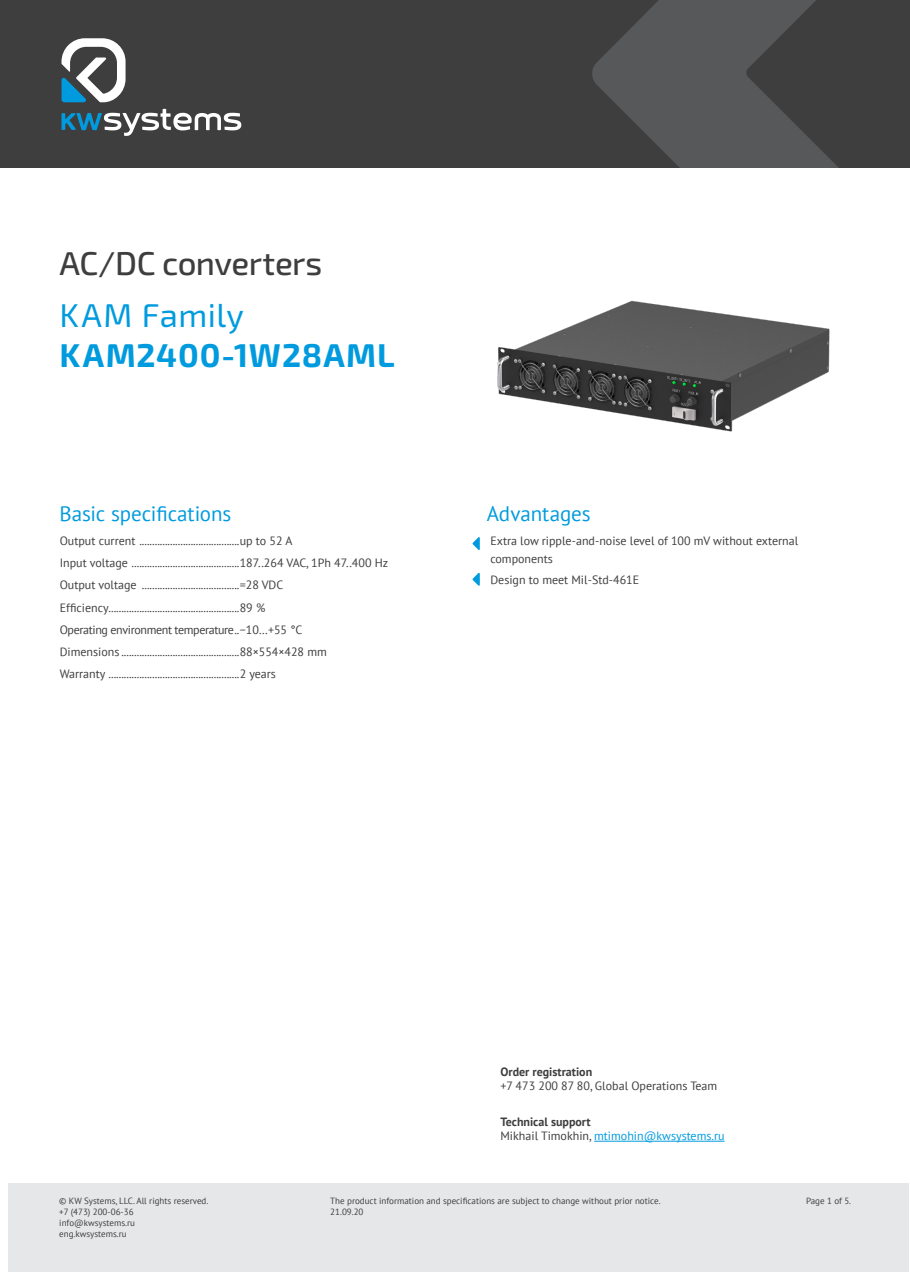
<style>
.page{position:relative;width:910px;height:1280px;background:#fff}
.page>*{position:absolute;margin:0;border:0;box-sizing:border-box;transform-origin:0 0}
.t1{font:700 33px "Exo 2.0";letter-spacing:.025em;color:#009bde}
.t2{font:500 33px "Exo 2.0";letter-spacing:-.02em;color:#3e3e3f}
.t3{font:33px "Exo 2.0";letter-spacing:.02em;color:#009bde}
.t4{font:21px "PT Sans";letter-spacing:-.005em;color:#009bde}
.текст{font:12px/14.4px "PT Sans";color:#3e3e3f}
.текст-2{font:12px "PT Sans";letter-spacing:-.03em;color:#3e3e3f}
.t5{font:12px "PT Sans";color:#009bde}
.t6{font:700 12px "PT Sans";color:#3e3e3f}
.t7{font:9px/10.8px "PT Sans";color:#3e3e3f}
.s1{font-weight:700}
.s2{color:#3e3e3f}
</style>
<div class="page">
<div style="left:9px;top:1183px;width:900px;height:88px;background:#e6e7e9"></div>
<div style="left:0;top:0;width:910px;height:168px;background:#3e3e3f"></div>
<svg style="left:592px;top:0;width:247px;height:168px;fill:#57585a"></svg>
<svg style="left:62px;top:38px;width:64px;height:64px"></svg>
<svg style="left:62px;top:109px;width:179px;height:27px"></svg>
<img style="left:497px;top:300px;width:333px;height:132px">
<hr style="left:594px;top:1141px;width:131px;height:1px;background:#009bde">
<svg style="left:472px;top:537px;width:8px;height:13px"></svg>
<svg style="left:472px;top:573px;width:8px;height:13px"></svg>
<p class="t2" style="left:60px;top:244px;width:264px">AC/DC converters</p>
<p class="t3" style="left:60px;top:296px;width:186px">KAM Family</p>
<p class="t1" style="left:60px;top:336px;width:336px">KAM2400-1W28AML</p>
<p class="t4" style="left:60px;top:500px;width:173px">Basic specifications</p>
<p class="t4" style="left:487px;top:500px;width:105px">Advantages</p>
<p class="текст" style="left:60px;top:533px;width:234px">Output current .......................................up to 52 A</p>
<p class="текст" style="left:60px;top:555px;width:330px">Input voltage ..........................................187..264 VAC, 1Ph 47..400 Hz</p>
<p class="текст" style="left:60px;top:578px;width:225px">Output voltage ......................................=28 VDC</p>
<p class="текст" style="left:60px;top:600px;width:207px">Efficiency...................................................89 %</p>
<p class="текст-2" style="left:60px;top:622px;width:244px">Operating environment temperature..−10…+55 °C</p>
<p class="текст" style="left:60px;top:644px;width:269px">Dimensions ..............................................88×554×428 mm</p>
<p class="текст" style="left:60px;top:667px;width:218px">Warranty ...................................................2 years</p>
<p class="текст" style="left:490px;top:531px;width:309px;line-height:18px">Extra low ripple-and-noise level of 100 mV without external components</p>
<p class="текст" style="left:490px;top:572px;width:150px">Design to meet Mil-Std-461E</p>
<p class="текст" style="left:500px;top:1064px;width:218px"><span class="s1">Order registration<br></span>+7 473 200 87 80, Global Operations Team</p>
<p class="t6" style="left:500px;top:1114px;width:92px">Technical support</p>
<p class="t5" style="left:500px;top:1128px;width:226px"><span class="s2">Mikhail Timokhin,</span> mtimohin@kwsystems.ru</p>
<p class="t7" style="left:59px;top:1195px;width:151px">© KW Systems, LLC. All rights reserved. +7 (473) 200-06-36 info@kwsystems.ru<br>eng.kwsystems.ru</p>
<p class="t7" style="left:330px;top:1195px;width:332px">The product information and specifications are subject to change without prior notice.<br>21.09.20</p>
<p class="t7" style="left:806px;top:1195px;width:47px">Page 1 of 5.</p>
</div>
